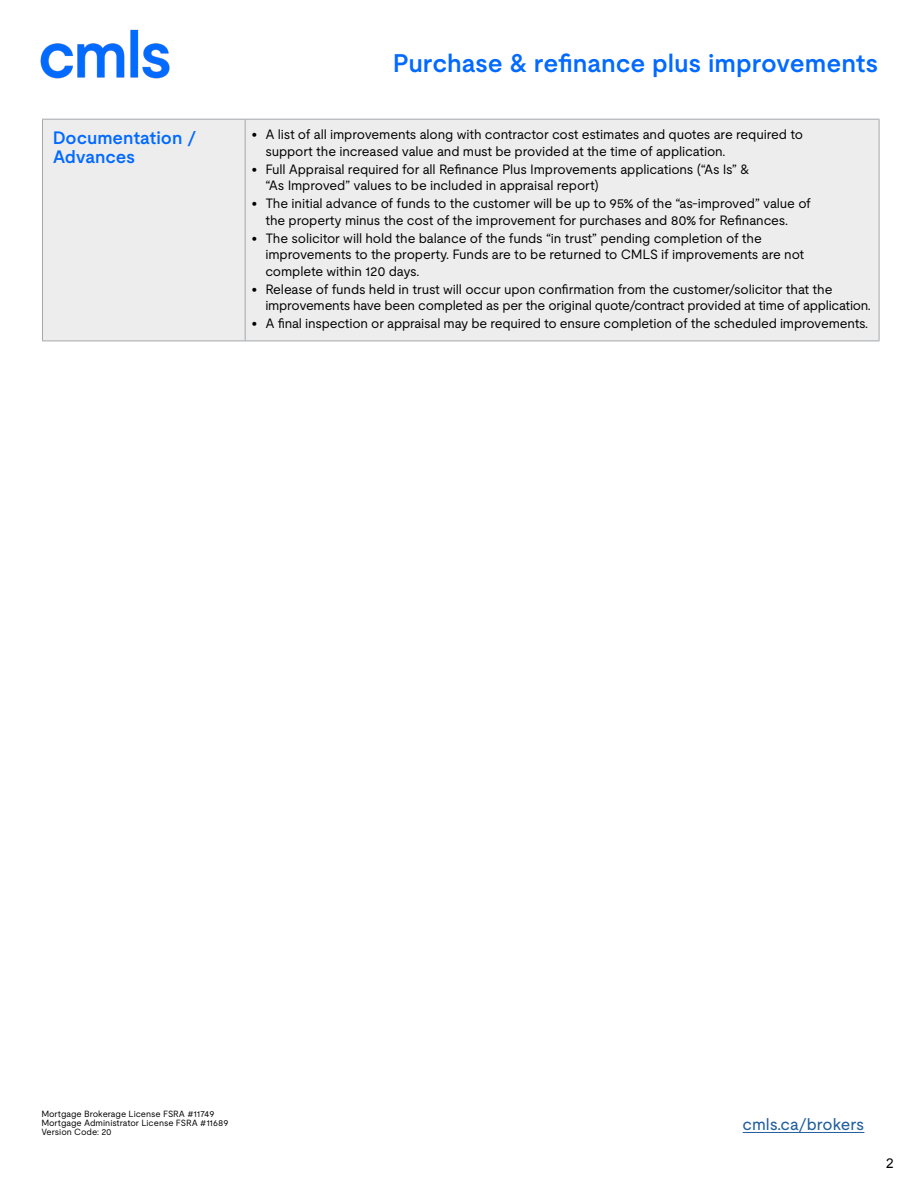
<style>
.page{position:relative;width:918px;height:1188px;background:#fff}
.page>*{position:absolute;margin:0;border:0;box-sizing:border-box;transform-origin:0 0}
.t1{font:600 25.5px "Moderat";letter-spacing:-.005em;color:#026aff}
.t2{font:600 18px/19.5px "Moderat";color:#026aff}
.t3{font:16.5px "Moderat";letter-spacing:-.005em;color:#215e9e}
.t4{font:13.5px/16.5px "Moderat";letter-spacing:-.015em;color:#000}
.t5{font:13.5px "Arial";color:#000}
.t6{font:9px/9px "Moderat";color:#000}
</style>
<div class="page">
<img style="left:40px;top:29px;width:130px;height:50px">
<hr style="left:743px;top:1132px;width:121px;height:1px;background:#215e9e">
<div style="left:43px;top:119px;width:836px;height:222px;background:#ededee"></div>
<hr style="left:42px;top:119px;width:203px;height:1px;background:#a5a7aa">
<hr style="left:42px;top:120px;width:1px;height:221px;background:#a5a7aa">
<hr style="left:245px;top:119px;width:634px;height:1px;background:#a5a7aa">
<hr style="left:245px;top:120px;width:1px;height:221px;background:#a5a7aa">
<hr style="left:879px;top:120px;width:1px;height:221px;background:#a5a7aa">
<hr style="left:42px;top:341px;width:203px;height:1px;background:#a5a7aa">
<hr style="left:245px;top:341px;width:634px;height:1px;background:#a5a7aa">
<h1 class="t1" style="left:393px;top:43px;width:487px">Purchase &amp; refinance plus improvements</h1>
<h2 class="t2" style="left:53px;top:127px;width:145px">Documentation /<br>Advances</h2>
<p class="t4" style="left:265px;top:125px;width:539px;text-indent:-14px">• A list of all improvements along with contractor cost estimates and quotes are required to support the increased value and must be provided at the time of application.</p>
<p class="t4" style="left:265px;top:160px;width:486px;text-indent:-14px">• Full Appraisal required for all Refinance Plus Improvements applications (“As Is” &amp; “As Improved” values to be included in appraisal report)</p>
<p class="t4" style="left:265px;top:194px;width:547px;text-indent:-14px">• The initial advance of funds to the customer will be up to 95% of the “as-improved” value of the property minus the cost of the improvement for purchases and 80% for Refinances.</p>
<p class="t4" style="left:265px;top:229px;width:540px;text-indent:-14px">• The solicitor will hold the balance of the funds “in trust” pending completion of the improvements to the property. Funds are to be returned to CMLS if improvements are not complete within 120 days.</p>
<p class="t4" style="left:265px;top:280px;width:607px;text-indent:-14px">• Release of funds held in trust will occur upon confirmation from the customer/solicitor that the improvements have been completed as per the original quote/contract provided at time of application.</p>
<p class="t4" style="left:252px;top:314px;width:618px">• A final inspection or appraisal may be required to ensure completion of the scheduled improvements.</p>
<p class="t6" style="left:41px;top:1109px;width:189px">Mortgage Brokerage License FSRA #11749<br>Mortgage Administrator License FSRA #11689<br>Version Code: 20</p>
<p class="t3" style="left:743px;top:1112px;width:123px">cmls.ca/brokers</p>
<p class="t5" style="left:886px;top:1154px;width:9px">2</p>
</div>
